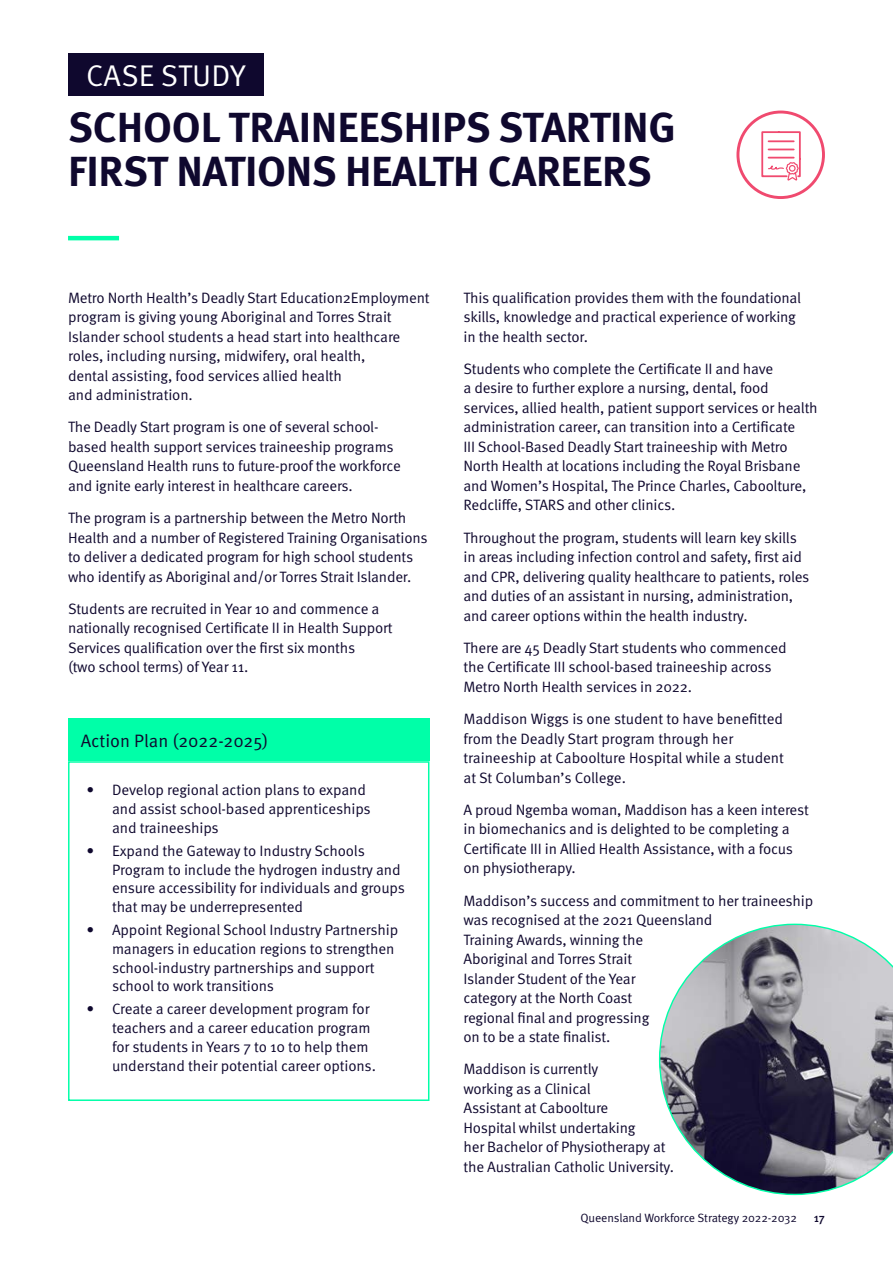
<style>
.page{position:relative;width:893px;height:1263px;background:#fff}
.page>*{position:absolute;margin:0;border:0;box-sizing:border-box;transform-origin:0 0}
.t1{font:700 42px/44px "Meta Pro";letter-spacing:-.01em;color:#0f082e}
.t2{font:30px "Meta Pro";letter-spacing:.01em;color:#fff}
.t3{font:18px "Meta Pro";color:#0f082e}
.t4{font:15px/19.5px "Meta Pro";letter-spacing:-.015em;color:#0f082e}
.t5{font:12px "Meta Pro";letter-spacing:-.01em;color:#0f082e}
.t6{font:500 12px "Meta Pro";color:#0f082e}
</style>
<div class="page">
<div style="left:68px;top:719px;width:361px;height:42px;background:#00ffa8"></div>
<div style="left:68px;top:761px;width:361px;height:340px;border:2px solid #00ffa8"></div>
<svg style="left:659px;top:924px;width:234px;height:271px"></svg>
<hr style="left:68px;top:236px;width:51px;height:4px;background:#00ffa8">
<div style="left:68px;top:54px;width:196px;height:42px;background:#0f082e"></div>
<div style="left:736px;top:111px;width:89px;height:88px;border:3px solid #f04a6f;border-radius:50%"></div>
<svg style="left:760px;top:131px;width:42px;height:63px"></svg>
<h2 class="t2" style="left:86px;top:57px;width:161px">CASE STUDY</h2>
<h1 class="t1" style="left:68px;top:107px;width:609px">SCHOOL TRAINEESHIPS STARTING<br>FIRST NATIONS HEALTH CAREERS</h1>
<p class="t4" style="left:68px;top:288px;width:363px">Metro North Health’s Deadly Start Education2Employment program is giving young Aboriginal and Torres Strait Islander school students a head start into healthcare roles, including nursing, midwifery, oral health,<br>dental assisting, food services allied health<br>and administration.</p>
<p class="t4" style="left:68px;top:418px;width:334px">The Deadly Start program is one of several school&shy;based health support services traineeship programs Queensland Health runs to future-proof the workforce and ignite early interest in healthcare careers.</p>
<p class="t4" style="left:68px;top:509px;width:361px">The program is a partnership between the Metro North Health and a number of Registered Training Organisations to deliver a dedicated program for high school students who identify as Aboriginal and/or Torres Strait Islander.</p>
<p class="t4" style="left:68px;top:599px;width:326px">Students are recruited in Year 10 and commence a nationally recognised Certificate II in Health Support Services qualification over the first six months<br>(two school terms) of Year 11.</p>
<p class="t3" style="left:81px;top:729px;width:189px">Action Plan (2022-2025)</p>
<p class="t4" style="left:112px;top:781px;width:260px;line-height:18.8px;text-indent:-26px">• Develop regional action plans to expand and assist school-based apprenticeships and traineeships</p>
<p class="t4" style="left:112px;top:842px;width:294px;line-height:18.8px;text-indent:-26px">• Expand the Gateway to Industry Schools Program to include the hydrogen industry and ensure accessibility for individuals and groups that may be underrepresented</p>
<p class="t4" style="left:112px;top:921px;width:288px;line-height:18.8px;text-indent:-26px">• Appoint Regional School Industry Partnership managers in education regions to strengthen school-industry partnerships and support school to work transitions</p>
<p class="t4" style="left:112px;top:1000px;width:265px;line-height:18.8px;text-indent:-26px">• Create a career development program for teachers and a career education program for students in Years 7 to 10 to help them understand their potential career options.</p>
<p class="t4" style="left:463px;top:288px;width:339px">This qualification provides them with the foundational skills, knowledge and practical experience of working in the health sector.</p>
<p class="t4" style="left:463px;top:359px;width:356px">Students who complete the Certificate II and have<br>a desire to further explore a nursing, dental, food services, allied health, patient support services or health administration career, can transition into a Certificate<br>III School-Based Deadly Start traineeship with Metro North Health at locations including the Royal Brisbane and Women’s Hospital, The Prince Charles, Caboolture, Redcliffe, STARS and other clinics.</p>
<p class="t4" style="left:463px;top:528px;width:347px">Throughout the program, students will learn key skills in areas including infection control and safety, first aid and CPR, delivering quality healthcare to patients, roles and duties of an assistant in nursing, administration, and career options within the health industry.</p>
<p class="t4" style="left:463px;top:638px;width:325px">There are 45 Deadly Start students who commenced the Certificate III school-based traineeship across<br>Metro North Health services in 2022.</p>
<p class="t4" style="left:463px;top:710px;width:322px">Maddison Wiggs is one student to have benefitted from the Deadly Start program through her traineeship at Caboolture Hospital while a student at St Columban’s College.</p>
<p class="t4" style="left:463px;top:800px;width:347px">A proud Ngemba woman, Maddison has a keen interest in biomechanics and is delighted to be completing a Certificate III in Allied Health Assistance, with a focus on physiotherapy.</p>
<p class="t4" style="left:463px;top:891px;width:351px">Maddison’s success and commitment to her traineeship was recognised at the 2021 Queensland<br>Training Awards, winning the<br>Aboriginal and Torres Strait<br>Islander Student of the Year<br>category at the North Coast<br>regional final and progressing<br>on to be a state finalist.</p>
<p class="t4" style="left:463px;top:1060px;width:212px">Maddison is currently<br>working as a Clinical<br>Assistant at Caboolture<br>Hospital whilst undertaking<br>her Bachelor of Physiotherapy at the Australian Catholic University.</p>
<p class="t5" style="left:580px;top:1210px;width:218px">Queensland Workforce Strategy 2022-2032</p>
<p class="t6" style="left:814px;top:1210px;width:13px">17</p>
</div>
